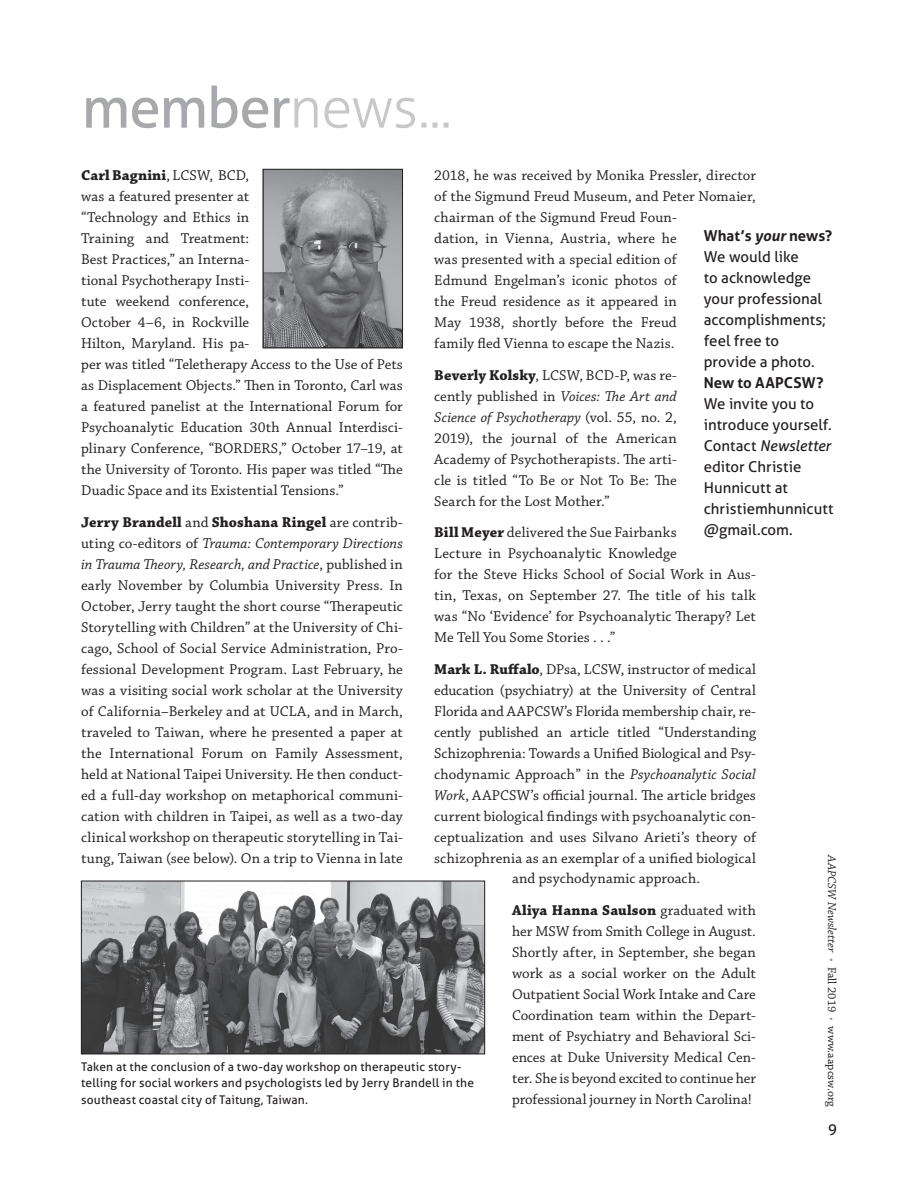
<style>
.page{position:relative;width:918px;height:1188px;background:#fff}
.page>*{position:absolute;margin:0;border:0;box-sizing:border-box;transform-origin:0 0}
.t1{font:300 57px "Aller";color:#c7c8ca}
.t2{font:15px/21px "Chaparral Pro";letter-spacing:.005em;color:#231f20}
.t3{font:15px/21px "Aller";color:#231f20}
.t4{font:700 15px "Aller";letter-spacing:.01em;color:#231f20}
.t5{font:12px/16.5px "Aller";letter-spacing:.015em;color:#231f20}
.t6{font:12px "Chaparral Pro";color:#231f20}
.s1{font-weight:400;color:#a8a9ad}
.s2{font-weight:700}
.s3{font-style:italic}
.s4{font-weight:700;font-style:italic}
.s5{color:#939598}
</style>
<div class="page">
<img style="left:265px;top:171px;width:136px;height:175px">
<div style="left:263px;top:169px;width:140px;height:179px;border:1px solid #231f20"></div>
<img style="left:83px;top:883px;width:400px;height:169px">
<div style="left:81px;top:881px;width:404px;height:173px;border:1px solid #231f20"></div>
<h1 class="t1" style="left:82px;top:73px;width:372px"><span class="s1">member</span>news...</h1>
<p class="t2" style="left:81px;top:166px;width:323px"><span class="s2">Carl Bagnini</span>, LCSW, BCD,<br>was a featured presenter at<br>“Technology and Ethics in<br>Training and Treatment:<br>Best Practices,” an Interna-<br>tional Psychotherapy Insti-<br>tute weekend conference,<br>October 4–6, in Rockville<br>Hilton, Maryland. His pa-<br>per was titled “Teletherapy Access to the Use of Pets as Displacement Objects.” Then in Toronto, Carl was a featured panelist at the International Forum for Psychoanalytic Education 30th Annual Interdisci&shy;plinary Conference, “BORDERS,” October 17–19, at the University of Toronto. His paper was titled “The Duadic Space and its Existential Tensions.”</p>
<p class="t2" style="left:81px;top:512px;width:323px;text-align:justify"><span class="s2">Jerry Brandell</span> and <span class="s2">Shoshana Ringel</span> are contrib&shy;uting co-editors of <span class="s3">Trauma: Contemporary Directions in Trauma Theory, Research, and Practice</span>, published in early November by Columbia University Press. In October, Jerry taught the short course “Therapeutic Storytelling with Children” at the University of Chi&shy;cago, School of Social Service Administration, Pro&shy;fessional Development Program. Last February, he was a visiting social work scholar at the University of California–Berkeley and at UCLA, and in March, traveled to Taiwan, where he presented a paper at the International Forum on Family Assessment, held at National Taipei University. He then conduct&shy;ed a full-day workshop on metaphorical communi&shy;cation with children in Taipei, as well as a two-day clinical workshop on therapeutic storytelling in Tai&shy;tung, Taiwan (see below). On a trip to Vienna in late</p>
<p class="t2" style="left:434px;top:166px;width:323px">2018, he was received by Monika Pressler, director of the Sigmund Freud Museum, and Peter Nomaier, chairman of the Sigmund Freud Foun-<br>dation, in Vienna, Austria, where he<br>was presented with a special edition of<br>Edmund Engelman’s iconic photos of<br>the Freud residence as it appeared in<br>May 1938, shortly before the Freud<br>family fled Vienna to escape the Nazis.</p>
<p class="t2" style="left:434px;top:365px;width:244px;text-align:justify"><span class="s2">Beverly Kolsky</span>, LCSW, BCD-P, was re&shy;cently published in <span class="s3">Voices: The Art and Science of Psychotherapy</span> (vol. 55, no. 2, 2019), the journal of the American Academy of Psychotherapists. The arti&shy;cle is titled “To Be or Not To Be: The Search for the Lost Mother.”</p>
<p class="t2" style="left:434px;top:523px;width:323px"><span class="s2">Bill Meyer</span> delivered the Sue Fairbanks<br>Lecture in Psychoanalytic Knowledge<br>for the Steve Hicks School of Social Work in Aus&shy;tin, Texas, on September 27. The title of his talk was “No ‘Evidence’ for Psychoanalytic Therapy? Let Me Tell You Some Stories . . .”</p>
<p class="t2" style="left:434px;top:659px;width:323px;text-align:justify"><span class="s2">Mark L. Ruffalo</span>, DPsa, LCSW, instructor of medical education (psychiatry) at the University of Central Florida and AAPCSW’s Florida membership chair, re&shy;cently published an article titled “Understanding Schizophrenia: Towards a Unified Biological and Psy&shy;chodynamic Approach” in the <span class="s3">Psychoanalytic Social Work</span>, AAPCSW’s official journal. The article bridges current biological findings with psychoanalytic con&shy;ceptualization and uses Silvano Arieti’s theory of schizophrenia as an exemplar of a unified biological</p>
<p class="t3" style="left:704px;top:226px;width:130px"><span class="s2">What’s</span> <span class="s4">your</span> <span class="s2">news?<br></span>We would like<br>to acknowledge your professional accomplishments; feel free to provide a photo.</p>
<p class="t4" style="left:704px;top:374px;width:121px">New to AAPCSW?</p>
<p class="t3" style="left:704px;top:394px;width:131px">We invite you to introduce yourself.<br>Contact <span class="s3">Newsletter </span>editor Christie<br>Hunnicutt at christiemhunnicutt @gmail.com.</p>
<p class="t6" style="left:839px;top:855px;width:253px;rotate:90deg"><span class="s3">AAPCSW Newsletter</span> <span class="s5">•</span> Fall 2019 <span class="s5">•</span> www.aapcsw.org</p>
<p class="t3" style="left:828px;top:1118px;width:10px">9</p>
<p class="t2" style="left:512px;top:863px;width:245px;line-height:31.5px">and psychodynamic approach.<br><span class="s2">Aliya Hanna Saulson</span> graduated with</p>
<p class="t2" style="left:512px;top:921px;width:245px;text-align:justify">her MSW from Smith College in August.<br>Shortly after, in September, she began work as a social worker on the Adult Outpatient Social Work Intake and Care Coordination team within the Depart&shy;ment of Psychiatry and Behavioral Sci&shy;ences at Duke University Medical Cen&shy;ter. She is beyond excited to continue her professional journey in North Carolina!</p>
<p class="t5" style="left:81px;top:1058px;width:394px">Taken at the conclusion of a two-day workshop on therapeutic story&shy;telling for social workers and psychologists led by Jerry Brandell in the southeast coastal city of Taitung, Taiwan.</p>
</div>
